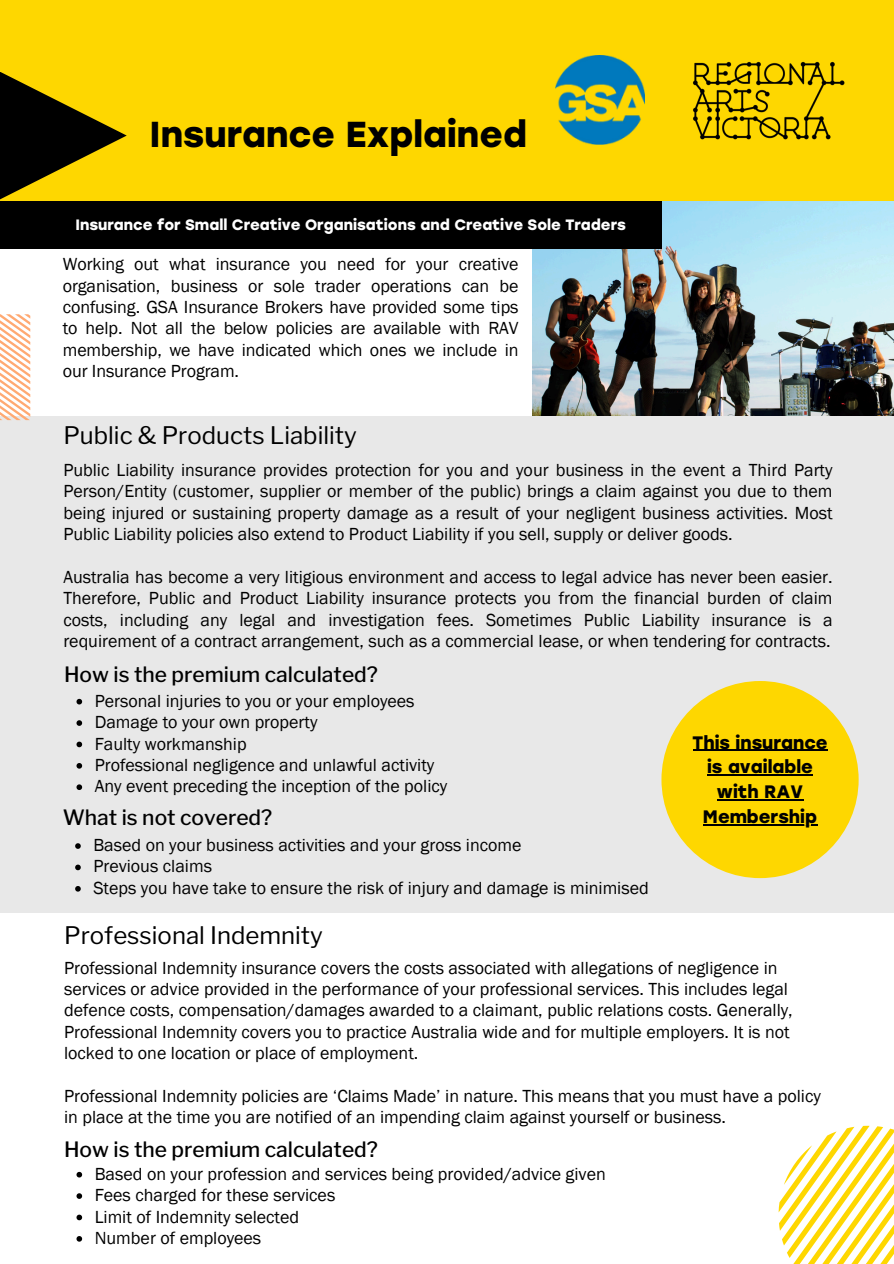
<style>
.page{position:relative;width:894px;height:1264px;background:#fff}
.page>*{position:absolute;margin:0;border:0;box-sizing:border-box;transform-origin:0 0}
.t1{font:700 36px "Stolzl";color:#000}
.t2{font:24px "Libre Franklin";color:#000}
.t3{font:500 21px "Libre Franklin";color:#000}
.t4{font:18px/21.3px "Franklin Gothic";color:#000;text-align:justify}
.t5{font:700 18px/24.8px "Stolzl";color:#000;text-align:center}
.t6{font:700 15px "Stolzl";color:#fff}
</style>
<div class="page">
<div style="left:0;top:0;width:893px;height:202px;background:#fed700"></div>
<svg style="left:0;top:72px;width:127px;height:127px"></svg>
<img style="left:693px;top:61px;width:152px;height:79px">
<img style="left:532px;top:202px;width:361px;height:214px">
<div style="left:0;top:416px;width:893px;height:496px;background:#e8e8e8"></div>
<svg style="left:778px;top:1125px;width:115px;height:138px"></svg>
<div style="left:0;top:202px;width:661px;height:47px;background:#000"></div>
<svg style="left:0;top:314px;width:30px;height:106px"></svg>
<img style="left:555px;top:55px;width:89px;height:89px">
<svg style="left:75px;top:843px;width:6px;height:5px"></svg>
<svg style="left:75px;top:864px;width:6px;height:6px"></svg>
<svg style="left:75px;top:886px;width:6px;height:5px"></svg>
<svg style="left:76px;top:699px;width:6px;height:5px"></svg>
<svg style="left:76px;top:720px;width:6px;height:6px"></svg>
<svg style="left:76px;top:741px;width:6px;height:6px"></svg>
<svg style="left:76px;top:763px;width:6px;height:5px"></svg>
<svg style="left:76px;top:784px;width:6px;height:6px"></svg>
<div style="left:661px;top:681px;width:197px;height:197px;background:#fed700;border-radius:50%"></div>
<hr style="left:692px;top:749px;width:135px;height:1px;background:#000">
<hr style="left:707px;top:774px;width:105px;height:1px;background:#000">
<hr style="left:716px;top:799px;width:86px;height:1px;background:#000">
<hr style="left:702px;top:824px;width:115px;height:1px;background:#000">
<svg style="left:76px;top:1171px;width:6px;height:6px"></svg>
<svg style="left:76px;top:1193px;width:6px;height:5px"></svg>
<svg style="left:76px;top:1214px;width:6px;height:6px"></svg>
<svg style="left:76px;top:1236px;width:6px;height:5px"></svg>
<p class="t1" style="left:149px;top:113px;width:379px">Insurance Explained</p>
<p class="t6" style="left:75px;top:216px;width:552px">Insurance for Small Creative Organisations and Creative Sole Traders</p>
<h3 class="t4" style="left:63px;top:253px;width:457px">Working out what insurance you need for your creative organisation, business or sole trader operations can be confusing. GSA Insurance Brokers have provided some tips to help. Not all the below policies are available with RAV membership, we have indicated which ones we include in our Insurance Program.</h3>
<p class="t2" style="left:63px;top:420px;width:295px">Public &amp; Products Liability</p>
<p class="t4" style="left:63px;top:459px;width:770px">Public Liability insurance provides protection for you and your business in the event a Third Party Person/Entity (customer, supplier or member of the public) brings a claim against you due to them being injured or sustaining property damage as a result of your negligent business activities. Most Public Liability policies also extend to Product Liability if you sell, supply or deliver goods.</p>
<p class="t4" style="left:63px;top:566px;width:770px">Australia has become a very litigious environment and access to legal advice has never been easier.<br>Therefore, Public and Product Liability insurance protects you from the financial burden of claim costs, including any legal and investigation fees. Sometimes Public Liability insurance is a requirement of a contract arrangement, such as a commercial lease, or when tendering for contracts.</p>
<h1 class="t3" style="left:64px;top:661px;width:315px">How is the premium calculated?</h1>
<h5 class="t4" style="left:95px;top:689px;width:321px">Personal injuries to you or your employees</h5>
<h5 class="t4" style="left:95px;top:711px;width:224px">Damage to your own property</h5>
<h3 class="t4" style="left:95px;top:732px;width:153px">Faulty workmanship</h3>
<h4 class="t4" style="left:95px;top:754px;width:341px">Professional negligence and unlawful activity</h4>
<p class="t4" style="left:95px;top:775px;width:354px">Any event preceding the inception of the policy</p>
<p class="t3" style="left:63px;top:804px;width:211px">What is not covered?</p>
<h5 class="t4" style="left:93px;top:834px;width:429px">Based on your business activities and your gross income</h5>
<p class="t4" style="left:93px;top:855px;width:120px">Previous claims</p>
<h2 class="t4" style="left:93px;top:877px;width:556px">Steps you have take to ensure the risk of injury and damage is minimised</h2>
<h5 class="t2" style="left:64px;top:921px;width:260px">Professional Indemnity</h5>
<p class="t5" style="left:692px;top:730px;width:136px">This insurance is available with RAV</p>
<p class="t5" style="left:702px;top:804px;width:116px">Membership</p>
<h2 class="t4" style="left:64px;top:956px;width:730px;text-align:left">Professional Indemnity insurance covers the costs associated with allegations of negligence in services or advice provided in the performance of your professional services. This includes legal defence costs, compensation/damages awarded to a claimant, public relations costs. Generally, Professional Indemnity covers you to practice Australia wide and for multiple employers. It is not locked to one location or place of employment.</h2>
<h5 class="t4" style="left:64px;top:1084px;width:758px">Professional Indemnity policies are ‘Claims Made’ in nature. This means that you must have a policy in place at the time you are notified of an impending claim against yourself or business.</h5>
<p class="t3" style="left:64px;top:1136px;width:315px">How is the premium calculated?</p>
<h3 class="t4" style="left:95px;top:1162px;width:512px">Based on your profession and services being provided/advice given</h3>
<p class="t4" style="left:95px;top:1184px;width:242px">Fees charged for these services</p>
<p class="t4" style="left:95px;top:1205px;width:206px">Limit of Indemnity selected</p>
<p class="t4" style="left:95px;top:1226px;width:168px">Number of employees</p>
</div>
